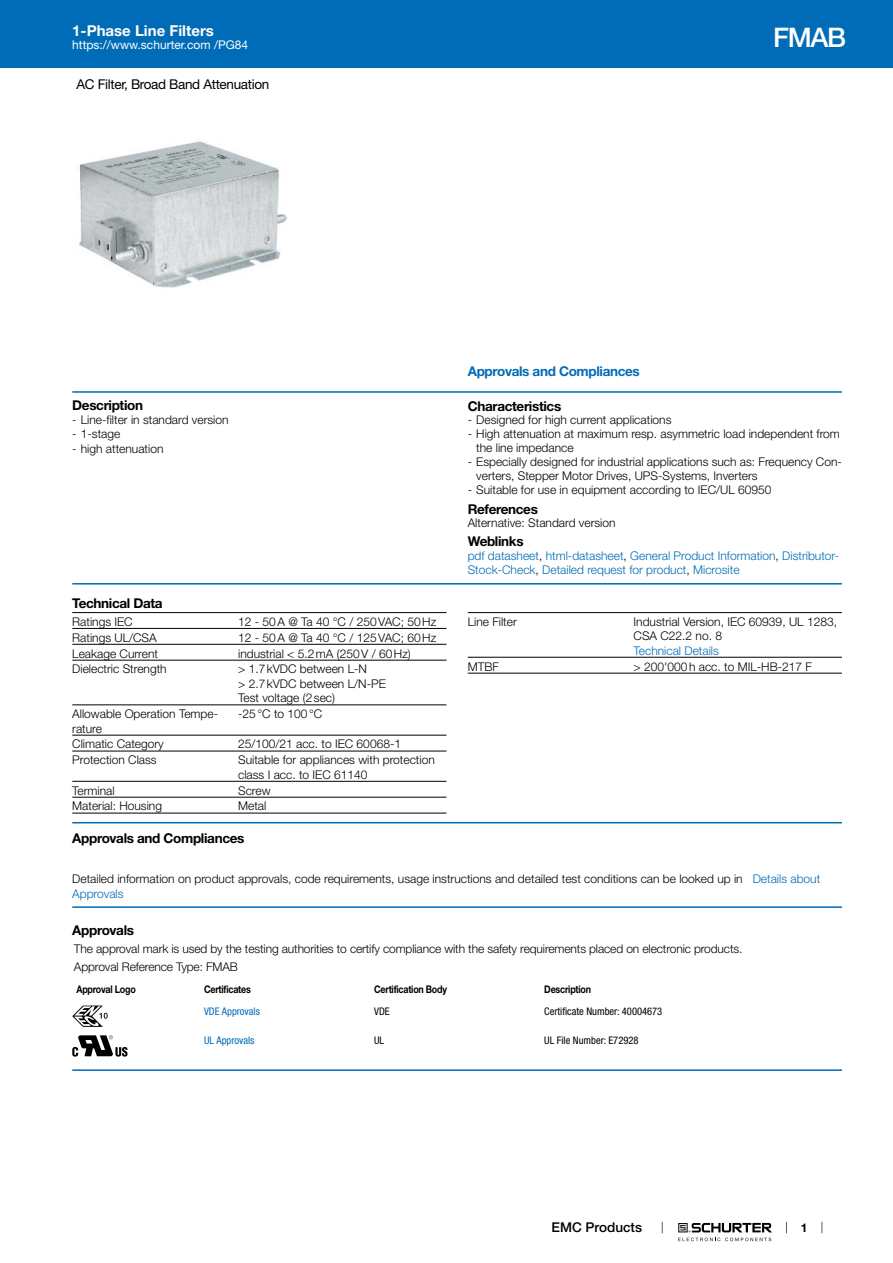
<style>
.page{position:relative;width:893px;height:1263px;background:#fff}
.page>*{position:absolute;margin:0;border:0;box-sizing:border-box;transform-origin:0 0}
.t1{font:500 27px "Helvetica Neue LT";color:#fff}
.t2{font:700 15px "Helvetica Neue LT";color:#fff}
.t3{font:700 13.5px "Helvetica Neue LT";letter-spacing:-.025em;color:#000}
.t4{font:13.5px "Helvetica Neue LT";letter-spacing:-.025em;color:#000}
.t5{font:700 13.5px "Helvetica Neue LT";letter-spacing:-.025em;color:#006bb6}
.t6{font:500 13.5px "Helvetica Neue LT";color:#000}
.t7{font:300 12px/14.4px "Helvetica Neue LT";color:#000}
.t8{font:300 12px/14.4px "Helvetica Neue LT";color:#006bb6}
.t9{font:12px "Helvetica Neue LT";color:#fff}
.t10{font:700 12px "Helvetica Neue LT";color:#000}
.t11{font:700 10.5px "Helvetica Neue LT";letter-spacing:-.025em;color:#000;scale:.85 1}
.t12{font:condensed 10.5px "Helvetica Neue LT";color:#000}
.t13{font:condensed 10.5px "Helvetica Neue LT";color:#006bb6}
.s1{color:#000}
.s2{color:#006bb6}
</style>
<div class="page">
<svg style="left:678px;top:1223px;width:94px;height:18px"></svg>
<div style="left:0;top:0;width:893px;height:68px;background:#006bb6"></div>
<img style="left:79px;top:141px;width:208px;height:147px">
<hr style="left:72px;top:391px;width:770px;height:2px;background:#006bb6">
<hr style="left:72px;top:583px;width:770px;height:1px;background:#006bb6">
<hr style="left:72px;top:612px;width:374px;height:1px;background:#000">
<hr style="left:72px;top:628px;width:374px;height:1px;background:#000">
<hr style="left:72px;top:644px;width:374px;height:1px;background:#000">
<hr style="left:72px;top:660px;width:374px;height:1px;background:#000">
<hr style="left:72px;top:704px;width:374px;height:1px;background:#000">
<hr style="left:72px;top:735px;width:374px;height:1px;background:#000">
<hr style="left:72px;top:751px;width:374px;height:1px;background:#000">
<hr style="left:72px;top:781px;width:374px;height:1px;background:#000">
<hr style="left:72px;top:797px;width:374px;height:1px;background:#000">
<hr style="left:72px;top:813px;width:374px;height:1px;background:#000">
<hr style="left:468px;top:612px;width:374px;height:1px;background:#000">
<hr style="left:468px;top:657px;width:374px;height:1px;background:#000">
<hr style="left:468px;top:673px;width:374px;height:1px;background:#000">
<hr style="left:72px;top:822px;width:770px;height:1px;background:#006bb6">
<hr style="left:72px;top:906px;width:770px;height:2px;background:#006bb6">
<svg style="left:72px;top:1005px;width:36px;height:22px"></svg>
<svg style="left:72px;top:1035px;width:56px;height:21px"></svg>
<hr style="left:72px;top:1069px;width:770px;height:2px;background:#006bb6">
<p class="t2" style="left:72px;top:21px;width:143px">1-Phase Line Filters</p>
<p class="t9" style="left:72px;top:38px;width:178px">https://www.schurter.com /PG84</p>
<p class="t4" style="left:77px;top:76px;width:194px">AC Filter, Broad Band Attenuation</p>
<h1 class="t1" style="left:773px;top:21px;width:74px">FMAB</h1>
<p class="t3" style="left:72px;top:397px;width:72px">Description</p>
<p class="t7" style="left:72px;top:412px;width:158px">- Line-filter in standard version</p>
<p class="t7" style="left:72px;top:427px;width:50px">- 1‑stage</p>
<p class="t7" style="left:72px;top:441px;width:93px">- high attenuation</p>
<p class="t3" style="left:72px;top:595px;width:92px">Technical Data</p>
<p class="t7" style="left:72px;top:614px;width:62px">Ratings IEC</p>
<p class="t7" style="left:238px;top:614px;width:200px">12 - 50A @ Ta 40 °C / 250VAC; 50Hz</p>
<p class="t7" style="left:72px;top:630px;width:86px">Ratings UL/CSA</p>
<p class="t7" style="left:238px;top:630px;width:200px">12 - 50A @ Ta 40 °C / 125VAC; 60Hz</p>
<p class="t7" style="left:72px;top:646px;width:87px">Leakage Current</p>
<p class="t7" style="left:238px;top:646px;width:174px">industrial &lt; 5.2mA (250V / 60Hz)</p>
<p class="t7" style="left:72px;top:662px;width:96px">Dielectric Strength</p>
<p class="t7" style="left:238px;top:662px;width:149px">&gt; 1.7kVDC between L-N<br>&gt; 2.7kVDC between L/N-PE<br>Test voltage (2sec)</p>
<p class="t7" style="left:72px;top:706px;width:147px">Allowable Operation Tempe&shy;rature</p>
<p class="t7" style="left:238px;top:706px;width:86px">-25°C to 100°C</p>
<p class="t7" style="left:72px;top:737px;width:93px">Climatic Category</p>
<p class="t7" style="left:238px;top:737px;width:164px">25/100/21 acc. to IEC 60068-1</p>
<p class="t7" style="left:72px;top:753px;width:86px">Protection Class</p>
<p class="t7" style="left:238px;top:753px;width:198px">Suitable for appliances with protection class I acc. to IEC 61140</p>
<p class="t7" style="left:72px;top:783px;width:44px">Terminal</p>
<p class="t7" style="left:238px;top:783px;width:34px">Screw</p>
<p class="t7" style="left:72px;top:799px;width:91px">Material: Housing</p>
<p class="t7" style="left:238px;top:799px;width:30px">Metal</p>
<p class="t5" style="left:468px;top:363px;width:174px">Approvals and Compliances</p>
<p class="t3" style="left:468px;top:397px;width:95px">Characteristics</p>
<p class="t7" style="left:468px;top:412px;width:205px">- Designed for high current applications</p>
<p class="t7" style="left:476px;top:426px;width:365px;text-indent:-9px">- High attenuation at maximum resp. asymmetric load independent from the line impedance</p>
<p class="t7" style="left:476px;top:454px;width:367px;text-indent:-9px">- Especially designed for industrial applications such as: Frequency Con&shy;verters, Stepper Motor Drives, UPS-Systems, Inverters</p>
<p class="t7" style="left:468px;top:482px;width:305px">- Suitable for use in equipment according to IEC/UL 60950</p>
<p class="t3" style="left:468px;top:500px;width:72px">References</p>
<p class="t7" style="left:468px;top:515px;width:149px">Alternative: Standard version</p>
<p class="t3" style="left:468px;top:533px;width:57px">Weblinks</p>
<p class="t8" style="left:468px;top:548px;width:373px">pdf datasheet<span class="s1">,</span> html-datasheet<span class="s1">,</span> General Product Information<span class="s1">,</span> Distributor-<br>Stock-Check<span class="s1">,</span> Detailed request for product<span class="s1">,</span> Microsite</p>
<p class="t7" style="left:468px;top:614px;width:51px">Line Filter</p>
<p class="t7" style="left:634px;top:614px;width:205px">Industrial Version, IEC 60939, UL 1283,<br>CSA C22.2 no. 8</p>
<p class="t8" style="left:634px;top:643px;width:87px">Technical Details</p>
<p class="t7" style="left:468px;top:659px;width:33px">MTBF</p>
<p class="t7" style="left:634px;top:659px;width:180px">&gt; 200'000h acc. to MIL-HB-217 F</p>
<p class="t3" style="left:72px;top:829px;width:174px">Approvals and Compliances</p>
<p class="t7" style="left:72px;top:872px;width:749px">Detailed information on product approvals, code requirements, usage instructions and detailed test conditions can be looked up in <span class="s2">Details about<br>Approvals</span></p>
<p class="t3" style="left:72px;top:922px;width:63px">Approvals</p>
<p class="t7" style="left:74px;top:940px;width:670px;line-height:18px">The approval mark is used by the testing authorities to certify compliance with the safety requirements placed on electronic products.<br>Approval Reference Type: FMAB</p>
<p class="t11" style="left:77px;top:983px;width:71px">Approval Logo</p>
<p class="t11" style="left:204px;top:983px;width:57px">Certificates</p>
<p class="t11" style="left:374px;top:983px;width:87px">Certification Body</p>
<p class="t11" style="left:544px;top:983px;width:57px">Description</p>
<p class="t13" style="left:204px;top:1005px;width:57px">VDE Approvals</p>
<p class="t12" style="left:374px;top:1005px;width:17px">VDE</p>
<p class="t12" style="left:544px;top:1005px;width:119px">Certificate Number: 40004673</p>
<p class="t13" style="left:204px;top:1035px;width:52px">UL Approvals</p>
<p class="t12" style="left:374px;top:1035px;width:12px">UL</p>
<p class="t12" style="left:544px;top:1035px;width:96px">UL File Number: E72928</p>
<p class="t6" style="left:552px;top:1219px;width:92px">EMC Products</p>
<p class="t10" style="left:801px;top:1220px;width:8px">1</p>
</div>
